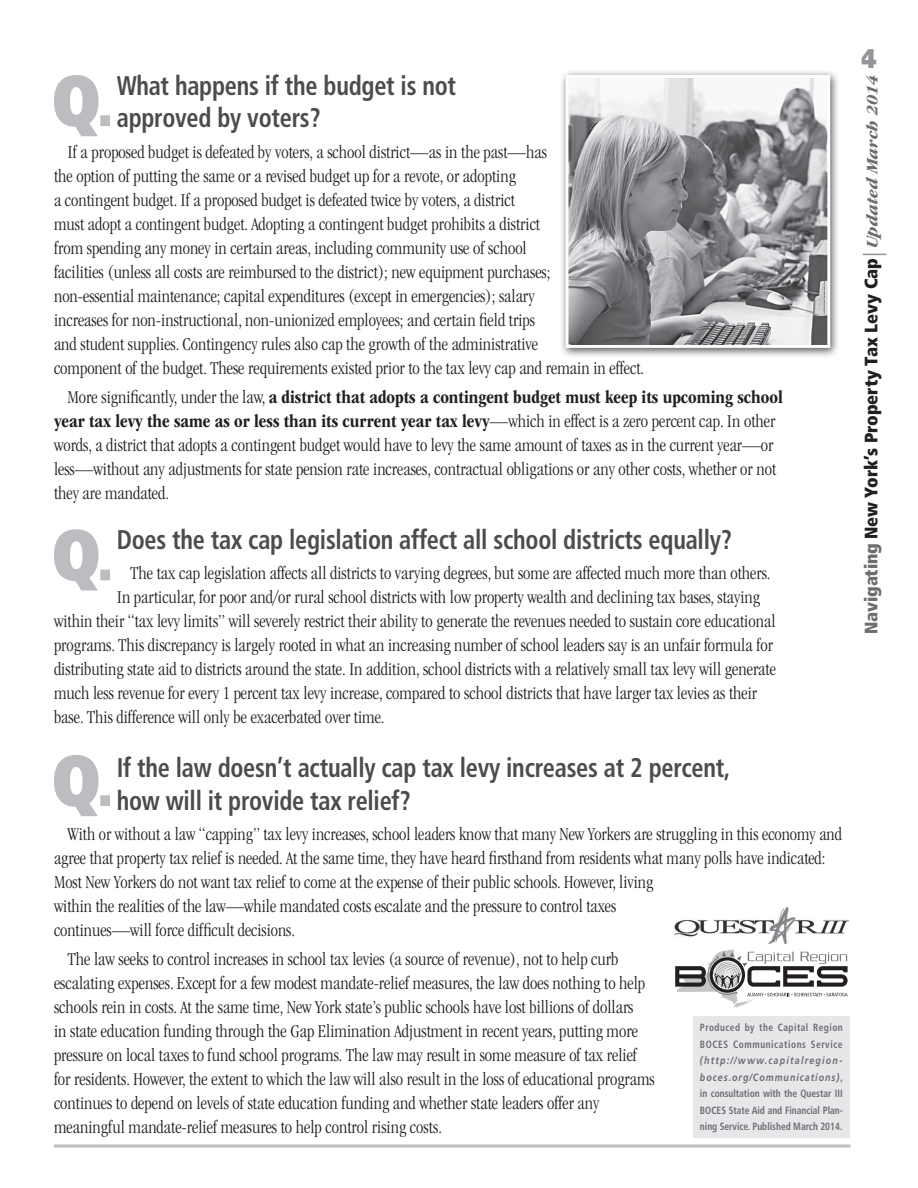
<style>
.page{position:relative;width:918px;height:1188px;background:#fff}
.page>*{position:absolute;margin:0;border:0;box-sizing:border-box;transform-origin:0 0}
.t1{font:700 condensed 27px/33px "Frutiger LT Std";letter-spacing:-.01em;color:#4b4c4d;scale:.9 1}
.t2{font:900 27px "Frutiger LT Std";color:#939598;scale:.8 1}
.t3{font:300 condensed 18.75px/24px "ITC Garamond Std";color:#231f20}
.t4{font:900 condensed 18px "Frutiger LT Std";color:#231f20}
.t5{font:700 condensed 10.5px/16.5px "Frutiger LT Std";letter-spacing:.05em;color:#6c6d70;scale:.9 1}
.s1{font-weight:700}
.s2{font-style:italic;font-stretch:normal}
.s3{color:#6c6d70}
.s4{font-family:"ITC Garamond Std";font-weight:700;font-style:italic;font-size:16.5px;color:#6c6d70}
</style>
<div class="page">
<svg style="left:54px;top:1144px;width:796px;height:4px;background:#cccdcf"></svg>
<svg style="left:863px;top:254px;width:24px;height:1px"></svg>
<div style="left:559px;top:69px;width:281px;height:289px;background:#231f20;opacity:.75"></div>
<img style="left:570px;top:79px;width:256px;height:265px">
<div style="left:566px;top:75px;width:264px;height:273px;border:3px solid #fff"></div>
<svg style="left:54px;top:75px;width:56px;height:61px"></svg>
<svg style="left:54px;top:529px;width:56px;height:62px"></svg>
<svg style="left:54px;top:755px;width:56px;height:61px"></svg>
<img style="left:674px;top:908px;width:176px;height:36px">
<svg style="left:675px;top:949px;width:173px;height:58px"></svg>
<div style="left:693px;top:1017px;width:156px;height:121px;background:#e6e7e9"></div>
<h1 class="t1" style="left:117px;top:69px;width:379px">What happens if the budget is not approved by voters?</h1>
<p class="t3" style="left:54px;top:140px;width:592px;text-indent:14px">If a proposed budget is defeated by voters, a school district—as in the past—has<br>the option of putting the same or a revised budget up for a revote, or adopting<br>a contingent budget. If a proposed budget is defeated twice by voters, a district<br>must adopt a contingent budget. Adopting a contingent budget prohibits a district<br>from spending any money in certain areas, including community use of school<br>facilities (unless all costs are reimbursed to the district); new equipment purchases;<br>non-essential maintenance; capital expenditures (except in emergencies); salary<br>increases for non-instructional, non-unionized employees; and certain field trips<br>and student supplies. Contingency rules also cap the growth of the administrative<br>component of the budget. These requirements existed prior to the tax levy cap and remain in effect.</p>
<p class="t3" style="left:54px;top:385px;width:730px;text-indent:14px">More significantly, under the law, <span class="s1">a district that adopts a contingent budget must keep its upcoming school year tax levy the same as or less than its current year tax levy</span>—which in effect is a zero percent cap. In other words, a district that adopts a contingent budget would have to levy the same amount of taxes as in the current year—or less—without any adjustments for state pension rate increases, contractual obligations or any other costs, whether or not they are mandated.</p>
<h1 class="t1" style="left:117px;top:523px;width:685px">Does the tax cap legislation affect all school districts equally?</h1>
<p class="t3" style="left:130px;top:562px;width:642px">The tax cap legislation affects all districts to varying degrees, but some are affected much more than others.</p>
<p class="t3" style="left:117px;top:586px;width:645px">In particular, for poor and/or rural school districts with low property wealth and declining tax bases, staying</p>
<p class="t3" style="left:54px;top:610px;width:723px">within their “tax levy limits” will severely restrict their ability to generate the revenues needed to sustain core educational</p>
<p class="t3" style="left:54px;top:634px;width:720px">programs. This discrepancy is largely rooted in what an increasing number of school leaders say is an unfair formula for</p>
<p class="t3" style="left:54px;top:658px;width:723px">distributing state aid to districts around the state. In addition, school districts with a relatively small tax levy will generate</p>
<p class="t3" style="left:54px;top:682px;width:705px">much less revenue for every 1 percent tax levy increase, compared to school districts that have larger tax levies as their</p>
<p class="t3" style="left:54px;top:706px;width:332px">base. This difference will only be exacerbated over time.</p>
<h1 class="t1" style="left:117px;top:751px;width:683px">If the law doesn’t actually cap tax levy increases at 2 percent, how will it provide tax relief?</h1>
<p class="t3" style="left:54px;top:823px;width:790px;text-indent:13px">With or without a law “capping” tax levy increases, school leaders know that many New Yorkers are struggling in this economy and agree that property tax relief is needed. At the same time, they have heard firsthand from residents what many polls have indicated:<br>Most New Yorkers do not want tax relief to come at the expense of their public schools. However, living<br>within the realities of the law—while mandated costs escalate and the pressure to control taxes<br>continues—will force difficult decisions.</p>
<p class="t3" style="left:54px;top:947px;width:602px;text-indent:14px">The law seeks to control increases in school tax levies (a source of revenue), not to help curb escalating expenses. Except for a few modest mandate-relief measures, the law does nothing to help schools rein in costs. At the same time, New York state’s public schools have lost billions of dollars<br>in state education funding through the Gap Elimination Adjustment in recent years, putting more pressure on local taxes to fund school programs. The law may result in some measure of tax relief for residents. However, the extent to which the law will also result in the loss of educational programs continues to depend on levels of state education funding and whether state leaders offer any meaningful mandate-relief measures to help control rising costs.</p>
<p class="t5" style="left:700px;top:1019px;width:160px">Produced by the Capital Region<br>BOCES Communications Service</p>
<p class="t5" style="left:700px;top:1052px;width:161px;text-align:justify"><span class="s2">(http://www.capitalregion&shy;boces.org/Communications)</span>, in consultation with the Questar III BOCES State Aid and Financial Plan&shy;ning Service. Published March 2014.</p>
<h1 class="t2" style="left:862px;top:42px;width:21px">4</h1>
<p class="t4" style="left:860px;top:634px;width:561px;rotate:-90deg"><span class="s3">Navigating</span> New York’s Property Tax Levy Cap <span class="s4">Updated March 2014</span></p>
</div>
